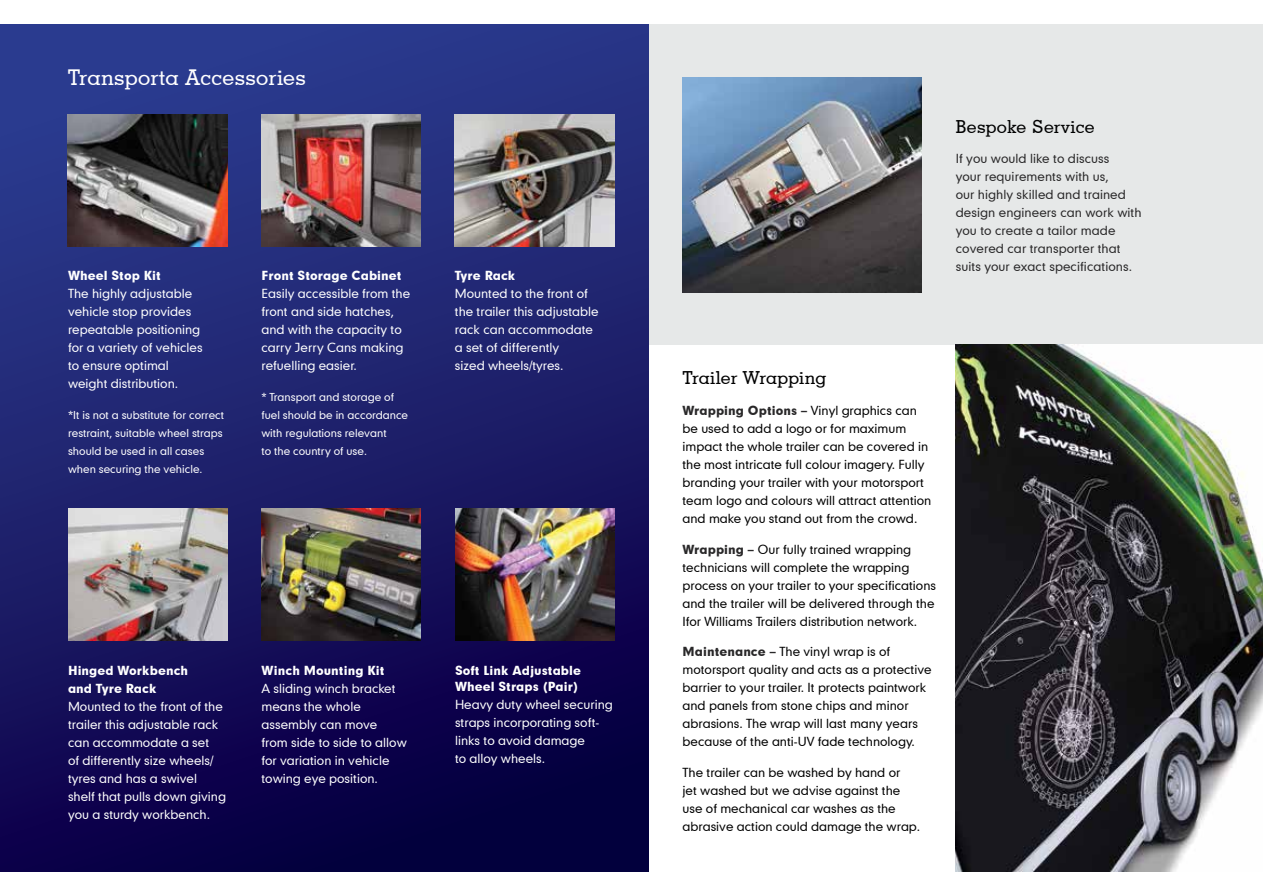
<style>
.page{position:relative;width:1263px;height:893px;background:#fff}
.page>*{position:absolute;margin:0;border:0;box-sizing:border-box;transform-origin:0 0}
.t1{font:500 21.75px "Geometric Slab 703 BT";letter-spacing:.015em;color:#fff}
.t2{font:500 18px "Geometric Slab 703 BT";letter-spacing:.01em;color:#000}
.t3{font:12px/18px "Geometric 706 BT Medium B";color:#000}
.t4{font:12px/18px "Geometric 706 BT Medium B";color:#fff}
.t5{font:12px/18px "Geometric 706 BT Medium B";letter-spacing:.005em;color:#292829}
.t6{font:12px/18px "Geometric 706 BT Black B";letter-spacing:.005em;color:#fff}
.t7{font:12px "Geometric 706 BT Black B";letter-spacing:.005em;color:#292829}
.t8{font:10.5px/18px "Geometric 706 BT Medium B";color:#fff}
.s1{font-family:"Geometric 706 BT Medium B";color:#000}
.s2{font-family:"Geometric 706 BT Black B";color:#292829}
</style>
<div class="page">
<div style="left:648px;top:23px;width:615px;height:322px;background:#e6e8e8"></div>
<div style="left:0;top:23px;width:648px;height:849px;background:linear-gradient(to bottom,#304093,#080040)"></div>
<img style="left:682px;top:77px;width:240px;height:216px">
<img style="left:68px;top:114px;width:159px;height:132px">
<img style="left:261px;top:114px;width:160px;height:132px">
<img style="left:455px;top:114px;width:159px;height:132px">
<img style="left:68px;top:508px;width:159px;height:132px">
<img style="left:261px;top:508px;width:160px;height:132px">
<img style="left:455px;top:508px;width:159px;height:132px">
<img style="left:956px;top:345px;width:307px;height:527px">
<h1 class="t1" style="left:68px;top:64px;width:239px">Transporta Accessories</h1>
<p class="t6" style="left:68px;top:267px;width:94px">Wheel Stop Kit</p>
<p class="t4" style="left:68px;top:285px;width:136px">The highly adjustable vehicle stop provides repeatable positioning for a variety of vehicles to ensure optimal weight distribution.</p>
<p class="t8" style="left:68px;top:406px;width:158px">*It is not a substitute for correct restraint, suitable wheel straps should be used in all cases when securing the vehicle.</p>
<p class="t6" style="left:261px;top:267px;width:142px">Front Storage Cabinet</p>
<p class="t4" style="left:261px;top:285px;width:150px">Easily accessible from the front and side hatches, and with the capacity to carry Jerry Cans making refuelling easier.</p>
<p class="t8" style="left:261px;top:388px;width:148px">* Transport and storage of fuel should be in accordance with regulations relevant<br>to the country of use.</p>
<p class="t6" style="left:455px;top:267px;width:62px">Tyre Rack</p>
<p class="t4" style="left:455px;top:285px;width:145px">Mounted to the front of the trailer this adjustable rack can accommodate a set of differently<br>sized wheels/tyres.</p>
<p class="t6" style="left:68px;top:661px;width:122px">Hinged Workbench and Tyre Rack</p>
<p class="t4" style="left:68px;top:697px;width:159px">Mounted to the front of the trailer this adjustable rack can accommodate a set<br>of differently size wheels/ tyres and has a swivel shelf that pulls down giving you a sturdy workbench.</p>
<p class="t6" style="left:261px;top:661px;width:124px">Winch Mounting Kit</p>
<p class="t4" style="left:261px;top:679px;width:147px">A sliding winch bracket means the whole assembly can move<br>from side to side to allow for variation in vehicle towing eye position.</p>
<p class="t6" style="left:455px;top:661px;width:128px;line-height:16.5px">Soft Link Adjustable<br>Wheel Straps (Pair)</p>
<p class="t4" style="left:455px;top:695px;width:159px">Heavy duty wheel securing straps incorporating soft&shy;links to avoid damage<br>to alloy wheels.</p>
<h2 class="t2" style="left:956px;top:115px;width:140px">Bespoke Service</h2>
<p class="t5" style="left:956px;top:149px;width:187px">If you would like to discuss<br>your requirements with us,<br>our highly skilled and trained design engineers can work with you to create a tailor made covered car transporter that suits your exact specifications.</p>
<h2 class="t2" style="left:682px;top:367px;width:145px">Trailer Wrapping</h2>
<p class="t7" style="left:682px;top:402px;width:236px">Wrapping Options – <span class="s1">Vinyl graphics can</span></p>
<p class="t3" style="left:682px;top:419px;width:250px">be used to add a logo or for maximum impact the whole trailer can be covered in the most intricate full colour imagery. Fully branding your trailer with your motorsport team logo and colours will attract attention and make you stand out from the crowd.</p>
<p class="t3" style="left:682px;top:540px;width:255px"><span class="s2">Wrapping –</span> Our fully trained wrapping technicians will complete the wrapping process on your trailer to your specifications and the trailer will be delivered through the Ifor Williams Trailers distribution network.</p>
<p class="t3" style="left:682px;top:643px;width:251px"><span class="s2">Maintenance –</span> The vinyl wrap is of motorsport quality and acts as a protective barrier to your trailer. It protects paintwork and panels from stone chips and minor abrasions. The wrap will last many years because of the anti-UV fade technology.</p>
<p class="t3" style="left:682px;top:763px;width:239px">The trailer can be washed by hand or<br>jet washed but we advise against the use of mechanical car washes as the abrasive action could damage the wrap.</p>
</div>
